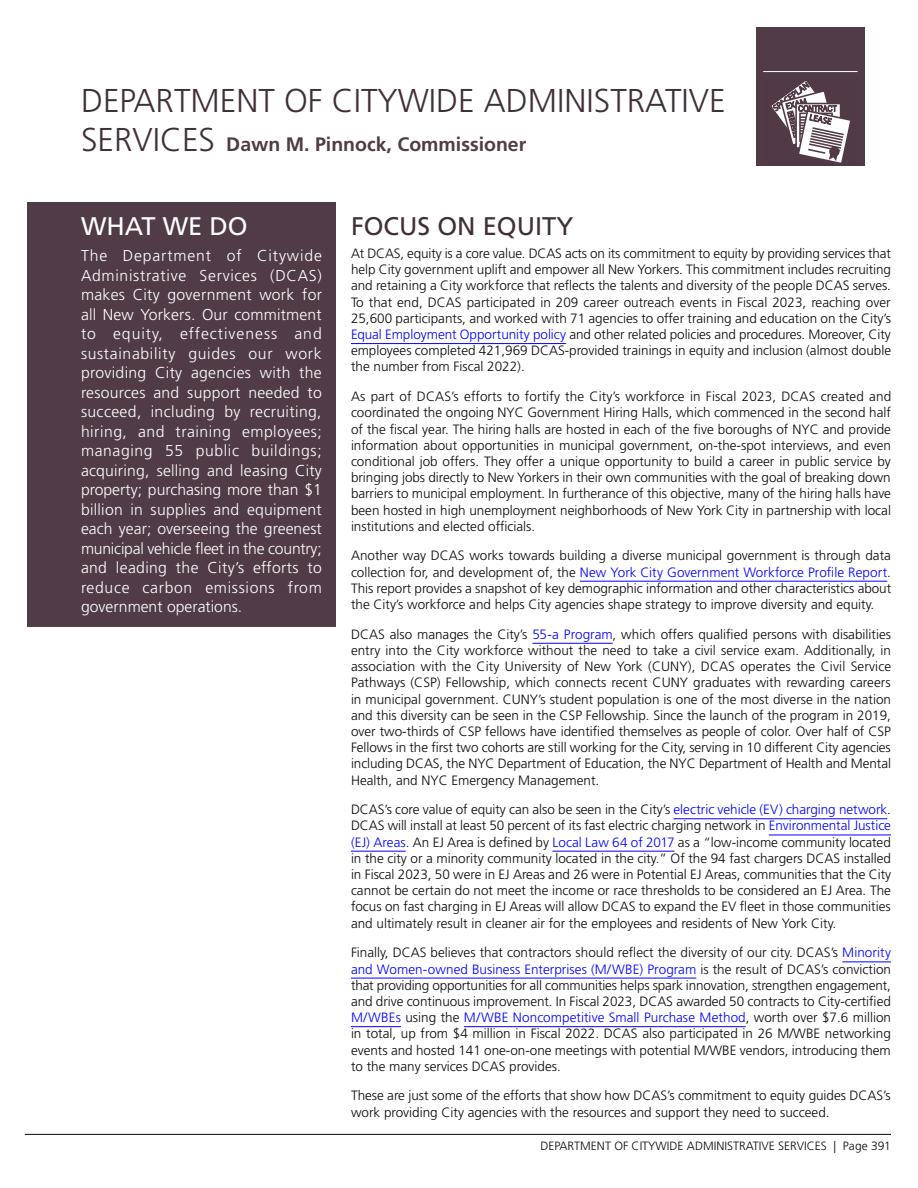
<style>
.page{position:relative;width:918px;height:1188px;background:#fff}
.page>*{position:absolute;margin:0;border:0;box-sizing:border-box;transform-origin:0 0}
.t1{font:300 33px "Frutiger LT Std";color:#402f38}
.Headings{font:25.5px "Frutiger LT Std";color:#402f38}
.Heading__What_We_Do{font:25.5px "Frutiger LT Std";color:#fff}
.t2{font:700 19.5px "Frutiger LT Std";color:#513b46}
.Paragraph_Text__What_We_Do{font:300 15.75px/19.5px "Frutiger LT Std";letter-spacing:.025em;color:#fff;text-align:justify}
.Paragraph_Text{font:300 13.5px/16.2px "Frutiger LT Std";color:#09090b;text-align:justify}
.t3{font:300 12px "Frutiger LT Std";color:#09090b}
.s1{font-weight:300;font-size:33px;color:#402f38}
.s2{color:#00f}
</style>
<div class="page">
<hr style="left:25px;top:1134px;width:866px;height:1px;background:#09090b">
<div style="left:756px;top:27px;width:108px;height:139px;background:#513b46"></div>
<svg style="left:771px;top:81px;width:79px;height:82px"></svg>
<hr style="left:763px;top:71px;width:95px;height:1px;background:#fff">
<div style="left:27px;top:202px;width:309px;height:424px;background:#513b46"></div>
<hr style="left:351px;top:343px;width:215px;height:1px;background:#00f">
<hr style="left:580px;top:581px;width:307px;height:1px;background:#00f">
<hr style="left:532px;top:643px;width:81px;height:1px;background:#00f">
<hr style="left:674px;top:818px;width:213px;height:1px;background:#00f">
<hr style="left:769px;top:835px;width:122px;height:1px;background:#00f">
<hr style="left:351px;top:851px;width:55px;height:1px;background:#00f">
<hr style="left:552px;top:851px;width:123px;height:1px;background:#00f">
<hr style="left:842px;top:962px;width:49px;height:1px;background:#00f">
<hr style="left:351px;top:978px;width:345px;height:1px;background:#00f">
<hr style="left:351px;top:1026px;width:50px;height:1px;background:#00f">
<hr style="left:464px;top:1026px;width:282px;height:1px;background:#00f">
<h1 class="t1" style="left:81px;top:81px;width:646px">DEPARTMENT OF CITYWIDE ADMINISTRATIVE</h1>
<h3 class="t2" style="left:81px;top:132px;width:447px"><span class="s1">SERVICES</span> Dawn M. Pinnock, Commissioner</h3>
<p class="Heading__What_We_Do" style="left:81px;top:211px;width:168px">WHAT WE DO</p>
<p class="Paragraph_Text__What_We_Do" style="left:81px;top:246px;width:242px">The Department of Citywide Administrative Services (DCAS) makes City government work for all New Yorkers. Our commitment to equity, effectiveness and sustainability guides our work providing City agencies with the resources and support needed to succeed, including by recruiting, hiring, and training employees; managing 55 public buildings; acquiring, selling and leasing City property; purchasing more than $1 billion in supplies and equipment each year; overseeing the greenest municipal vehicle fleet in the country; and leading the City’s efforts to reduce carbon emissions from government operations.</p>
<p class="Headings" style="left:351px;top:211px;width:224px">FOCUS ON EQUITY</p>
<p class="Paragraph_Text" style="left:351px;top:246px;width:542px">At DCAS, equity is a core value. DCAS acts on its commitment to equity by providing services that help City government uplift and empower all New Yorkers. This commitment includes recruiting and retaining a City workforce that reflects the talents and diversity of the people DCAS serves.<br>To that end, DCAS participated in 209 career outreach events in Fiscal 2023, reaching over 25,600 participants, and worked with 71 agencies to offer training and education on the City’s <span class="s2">Equal Employment Opportunity policy</span> and other related policies and procedures. Moreover, City employees completed 421,969 DCAS-provided trainings in equity and inclusion (almost double the number from Fiscal 2022).</p>
<p class="Paragraph_Text" style="left:351px;top:389px;width:542px">As part of DCAS’s efforts to fortify the City’s workforce in Fiscal 2023, DCAS created and coordinated the ongoing NYC Government Hiring Halls, which commenced in the second half of the fiscal year. The hiring halls are hosted in each of the five boroughs of NYC and provide information about opportunities in municipal government, on-the-spot interviews, and even conditional job offers. They offer a unique opportunity to build a career in public service by bringing jobs directly to New Yorkers in their own communities with the goal of breaking down barriers to municipal employment. In furtherance of this objective, many of the hiring halls have been hosted in high unemployment neighborhoods of New York City in partnership with local institutions and elected officials.</p>
<p class="Paragraph_Text" style="left:351px;top:548px;width:542px">Another way DCAS works towards building a diverse municipal government is through data collection for, and development of, the <span class="s2">New York City Government Workforce Profile Report</span>.<br>This report provides a snapshot of key demographic information and other characteristics about the City’s workforce and helps City agencies shape strategy to improve diversity and equity.</p>
<p class="Paragraph_Text" style="left:351px;top:626px;width:542px">DCAS also manages the City’s <span class="s2">55-a Program</span>, which offers qualified persons with disabilities entry into the City workforce without the need to take a civil service exam. Additionally, in association with the City University of New York (CUNY), DCAS operates the Civil Service Pathways (CSP) Fellowship, which connects recent CUNY graduates with rewarding careers in municipal government. CUNY’s student population is one of the most diverse in the nation and this diversity can be seen in the CSP Fellowship. Since the launch of the program in 2019, over two-thirds of CSP fellows have identified themselves as people of color. Over half of CSP Fellows in the first two cohorts are still working for the City, serving in 10 different City agencies including DCAS, the NYC Department of Education, the NYC Department of Health and Mental Health, and NYC Emergency Management.</p>
<p class="Paragraph_Text" style="left:351px;top:802px;width:542px">DCAS’s core value of equity can also be seen in the City’s <span class="s2">electric vehicle (EV) charging network</span>.<br>DCAS will install at least 50 percent of its fast electric charging network in <span class="s2">Environmental Justice (EJ) Areas</span>. An EJ Area is defined by <span class="s2">Local Law 64 of 2017</span> as a “low-income community located in the city or a minority community located in the city.” Of the 94 fast chargers DCAS installed in Fiscal 2023, 50 were in EJ Areas and 26 were in Potential EJ Areas, communities that the City cannot be certain do not meet the income or race thresholds to be considered an EJ Area. The focus on fast charging in EJ Areas will allow DCAS to expand the EV fleet in those communities and ultimately result in cleaner air for the employees and residents of New York City.</p>
<p class="Paragraph_Text" style="left:351px;top:945px;width:542px">Finally, DCAS believes that contractors should reflect the diversity of our city. DCAS’s <span class="s2">Minority and Women-owned Business Enterprises (M/WBE) Program</span> is the result of DCAS’s conviction that providing opportunities for all communities helps spark innovation, strengthen engagement, and drive continuous improvement. In Fiscal 2023, DCAS awarded 50 contracts to City-certified <span class="s2">M/WBEs</span> using the <span class="s2">M/WBE Noncompetitive Small Purchase Method</span>, worth over $7.6 million in total, up from $4 million in Fiscal 2022. DCAS also participated in 26 M/WBE networking events and hosted 141 one-on-one meetings with potential M/WBE vendors, introducing them to the many services DCAS provides.</p>
<p class="Paragraph_Text" style="left:351px;top:1088px;width:541px">These are just some of the efforts that show how DCAS’s commitment to equity guides DCAS’s work providing City agencies with the resources and support they need to succeed.</p>
<p class="t3" style="left:540px;top:1139px;width:352px">DEPARTMENT OF CITYWIDE ADMINISTRATIVE SERVICES | Page 391</p>
</div>
